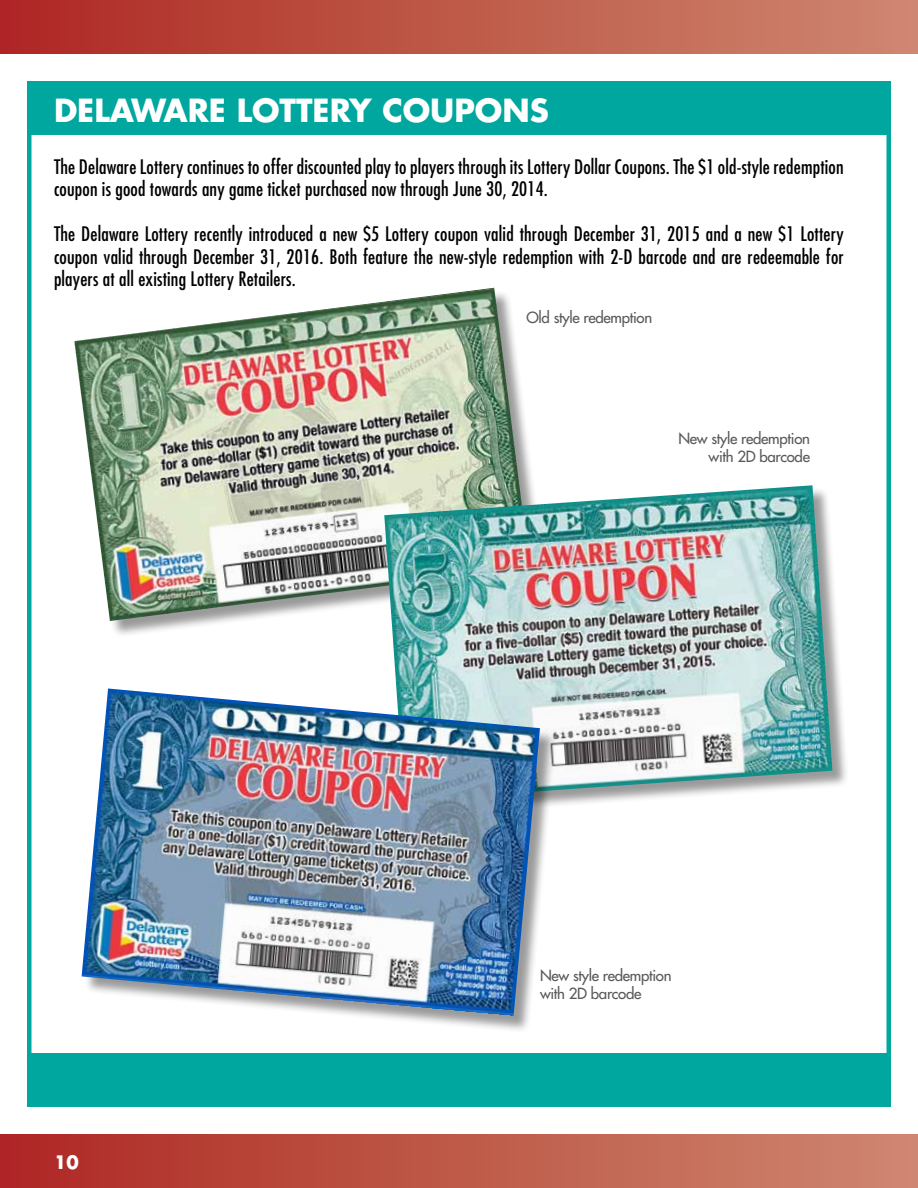
<style>
.page{position:relative;width:918px;height:1188px;background:#fff}
.page>*{position:absolute;margin:0;border:0;box-sizing:border-box;transform-origin:0 0}
.t1{font:700 31.05px "Futura Std";color:#fff}
.t2{font:condensed 19.5px/22.5px "Futura Std";letter-spacing:.01em;color:#000}
.t3{font:700 18px "Futura Std";color:#fff}
.t4{font:500 15px/18px "Futura Std";letter-spacing:-.02em;color:#58595b;text-align:right}
</style>
<div class="page">
<div style="left:27px;top:81px;width:864px;height:54px;background:#00a79e"></div>
<div style="left:27px;top:1053px;width:864px;height:54px;background:#00a79e"></div>
<div style="left:76px;top:290px;width:471px;height:348px;background:#000;opacity:.4"></div>
<img style="left:74px;top:288px;width:456px;height:333px">
<div style="left:386px;top:487px;width:464px;height:331px;background:#000;opacity:.4"></div>
<img style="left:384px;top:485px;width:448px;height:316px">
<div style="left:83px;top:690px;width:474px;height:343px;background:#000;opacity:.4"></div>
<img style="left:82px;top:688px;width:458px;height:328px">
<div style="left:0;top:0;width:918px;height:54px;background:linear-gradient(to right,#ae2822,#ce8970)"></div>
<div style="left:0;top:1134px;width:918px;height:54px;background:linear-gradient(to right,#ae2822,#ce8970)"></div>
<h1 class="t1" style="left:54px;top:89px;width:493px">DELAWARE LOTTERY COUPONS</h1>
<p class="t2" style="left:54px;top:155px;width:791px">The Delaware Lottery continues to offer discounted play to players through its Lottery Dollar Coupons. The $1 old-style redemption coupon is good towards any game ticket purchased now through June 30, 2014.</p>
<p class="t2" style="left:54px;top:223px;width:791px;text-align:justify">The Delaware Lottery recently introduced a new $5 Lottery coupon valid through December 31, 2015 and a new $1 Lottery coupon valid through December 31, 2016. Both feature the new-style redemption with 2-D barcode and are redeemable for players at all existing Lottery Retailers.</p>
<p class="t4" style="left:526px;top:308px;width:127px">Old style redemption</p>
<p class="t3" style="left:54px;top:1150px;width:26px">10</p>
<p class="t4" style="left:678px;top:430px;width:133px">New style redemption with 2D barcode</p>
<p class="t4" style="left:540px;top:967px;width:133px;text-align:left">New style redemption with 2D barcode</p>
</div>
